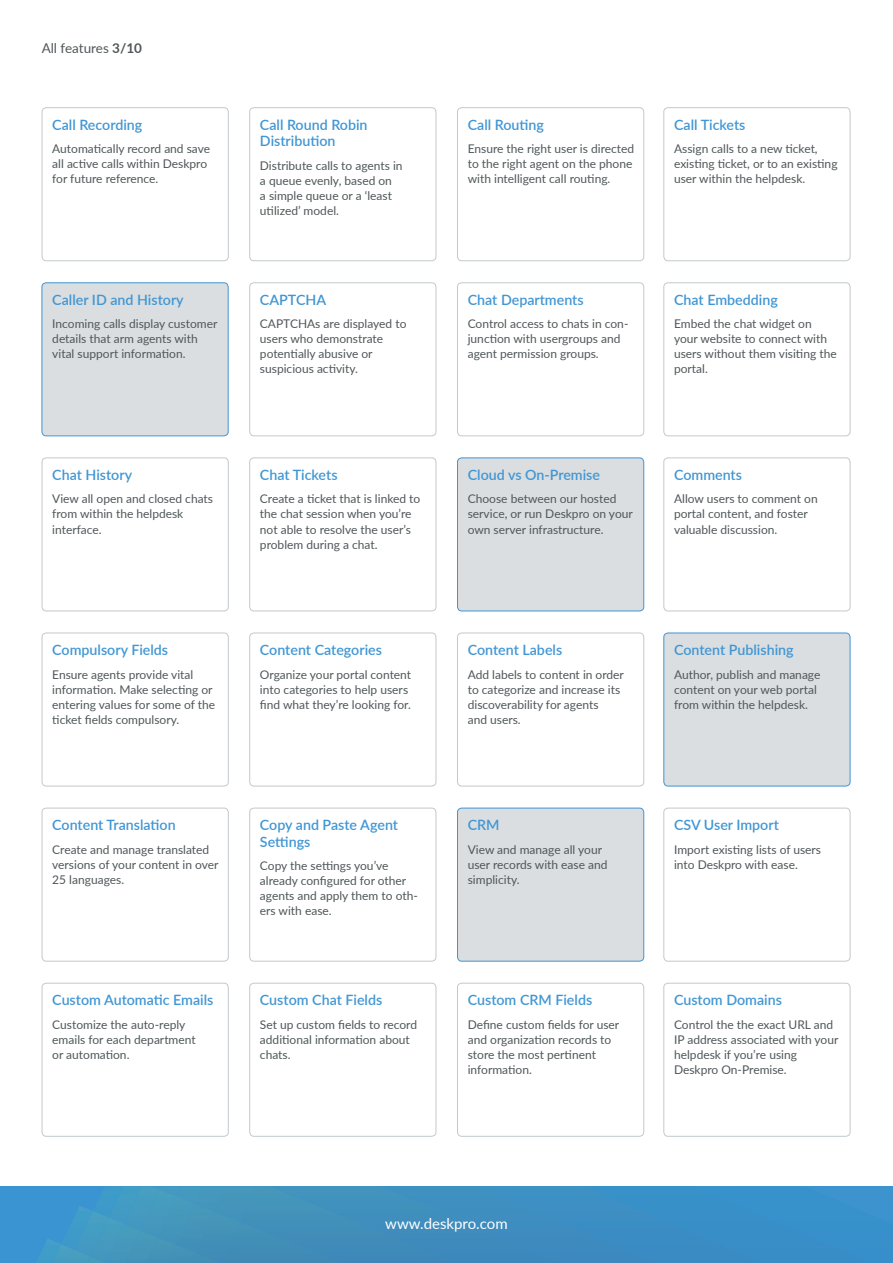
<style>
.page{position:relative;width:893px;height:1263px;background:#fff}
.page>*{position:absolute;margin:0;border:0;box-sizing:border-box;transform-origin:0 0}
.t1{font:15px "Lato";color:#fff}
.t2{font:600 14.25px/16.5px "Lato";color:#4096d4}
.t3{font:13.5px "Lato";color:#4f5759}
.t4{font:12px/15px "Lato";color:#4f5759}
.s1{font-weight:700}
</style>
<div class="page">
<div style="left:457px;top:808px;width:187px;height:153px;background:#dadee0;border-radius:4px"></div>
<div style="left:457px;top:808px;width:187px;height:153px;border:1px solid #4096d4;border-radius:4px"></div>
<div style="left:664px;top:633px;width:186px;height:153px;background:#dadee0;border-radius:4px"></div>
<div style="left:663px;top:633px;width:187px;height:153px;border:1px solid #4096d4;border-radius:4px"></div>
<div style="left:457px;top:458px;width:187px;height:153px;background:#dadee0;border-radius:4px"></div>
<div style="left:457px;top:457px;width:187px;height:154px;border:1px solid #4096d4;border-radius:4px"></div>
<div style="left:42px;top:283px;width:186px;height:153px;background:#dadee0;border-radius:4px"></div>
<div style="left:42px;top:282px;width:187px;height:154px;border:1px solid #4096d4;border-radius:4px"></div>
<div style="left:42px;top:107px;width:187px;height:154px;border:1px solid #c2c9cc;border-radius:4px"></div>
<div style="left:42px;top:457px;width:187px;height:154px;border:1px solid #c2c9cc;border-radius:4px"></div>
<div style="left:42px;top:808px;width:187px;height:153px;border:1px solid #c2c9cc;border-radius:4px"></div>
<div style="left:42px;top:983px;width:187px;height:154px;border:1px solid #c2c9cc;border-radius:4px"></div>
<div style="left:42px;top:633px;width:187px;height:153px;border:1px solid #c2c9cc;border-radius:4px"></div>
<div style="left:249px;top:107px;width:187px;height:154px;border:1px solid #c2c9cc;border-radius:4px"></div>
<div style="left:249px;top:457px;width:187px;height:154px;border:1px solid #c2c9cc;border-radius:4px"></div>
<div style="left:249px;top:808px;width:187px;height:153px;border:1px solid #c2c9cc;border-radius:4px"></div>
<div style="left:249px;top:983px;width:187px;height:154px;border:1px solid #c2c9cc;border-radius:4px"></div>
<div style="left:249px;top:282px;width:187px;height:154px;border:1px solid #c2c9cc;border-radius:4px"></div>
<div style="left:249px;top:633px;width:187px;height:153px;border:1px solid #c2c9cc;border-radius:4px"></div>
<div style="left:457px;top:107px;width:187px;height:154px;border:1px solid #c2c9cc;border-radius:4px"></div>
<div style="left:457px;top:983px;width:187px;height:154px;border:1px solid #c2c9cc;border-radius:4px"></div>
<div style="left:457px;top:282px;width:187px;height:154px;border:1px solid #c2c9cc;border-radius:4px"></div>
<div style="left:457px;top:633px;width:187px;height:153px;border:1px solid #c2c9cc;border-radius:4px"></div>
<div style="left:663px;top:107px;width:187px;height:154px;border:1px solid #c2c9cc;border-radius:4px"></div>
<div style="left:663px;top:457px;width:187px;height:154px;border:1px solid #c2c9cc;border-radius:4px"></div>
<div style="left:663px;top:808px;width:187px;height:153px;border:1px solid #c2c9cc;border-radius:4px"></div>
<div style="left:663px;top:983px;width:187px;height:154px;border:1px solid #c2c9cc;border-radius:4px"></div>
<div style="left:663px;top:282px;width:187px;height:154px;border:1px solid #c2c9cc;border-radius:4px"></div>
<div style="left:0;top:1186px;width:893px;height:77px;background:#3a94d1"></div>
<div style="left:563px;top:1186px;width:92px;height:77px;background:#3c8ec3"></div>
<div style="left:455px;top:1186px;width:108px;height:77px;background:#3e8dc0"></div>
<img style="left:159px;top:1187px;width:18px;height:2px">
<img style="left:177px;top:1187px;width:18px;height:9px">
<img style="left:195px;top:1186px;width:19px;height:18px">
<img style="left:214px;top:1186px;width:26px;height:25px">
<div style="left:240px;top:1186px;width:215px;height:77px;background:#4090bc"></div>
<img style="left:123px;top:1187px;width:2px;height:30px">
<img style="left:125px;top:1187px;width:34px;height:76px">
<img style="left:140px;top:1189px;width:37px;height:48px">
<img style="left:158px;top:1196px;width:37px;height:41px">
<img style="left:176px;top:1204px;width:38px;height:41px">
<img style="left:195px;top:1211px;width:45px;height:52px">
<div style="left:222px;top:1222px;width:119px;height:41px;background:#408db8"></div>
<img style="left:123px;top:1217px;width:2px;height:7px">
<img style="left:123px;top:1224px;width:17px;height:39px">
<img style="left:146px;top:1237px;width:30px;height:26px">
<img style="left:168px;top:1245px;width:27px;height:18px">
<img style="left:191px;top:1253px;width:29px;height:10px">
<svg style="left:45px;top:1189px;width:78px;height:74px"></svg>
<img style="left:52px;top:1244px;width:22px;height:19px">
<img style="left:68px;top:1250px;width:22px;height:13px">
<img style="left:87px;top:1256px;width:18px;height:7px">
<p class="t3" style="left:42px;top:39px;width:102px">All features <span class="s1">3/10</span></p>
<p class="t2" style="left:52px;top:116px;width:92px">Call Recording</p>
<p class="t4" style="left:52px;top:141px;width:159px">Automatically record and save all active calls within Deskpro for future reference.</p>
<p class="t2" style="left:52px;top:291px;width:133px">Caller ID and History</p>
<p class="t4" style="left:52px;top:316px;width:167px">Incoming calls display customer details that arm agents with vital support information.</p>
<p class="t2" style="left:52px;top:466px;width:81px">Chat History</p>
<p class="t4" style="left:52px;top:491px;width:162px">View all open and closed chats from within the helpdesk interface.</p>
<p class="t2" style="left:52px;top:641px;width:117px">Compulsory Fields</p>
<p class="t4" style="left:52px;top:666px;width:165px">Ensure agents provide vital information. Make selecting or entering values for some of the ticket fields compulsory.</p>
<p class="t2" style="left:52px;top:816px;width:125px">Content Translation</p>
<p class="t4" style="left:52px;top:841px;width:168px">Create and manage translated versions of your content in over<br>25 languages.</p>
<p class="t2" style="left:52px;top:991px;width:163px">Custom Automatic Emails</p>
<p class="t4" style="left:52px;top:1016px;width:145px">Customize the auto-reply emails for each department or automation.</p>
<p class="t2" style="left:260px;top:116px;width:109px">Call Round Robin<br>Distribution</p>
<p class="t4" style="left:260px;top:157px;width:144px">Distribute calls to agents in a queue evenly, based on<br>a simple queue or a ‘least utilized’ model.</p>
<p class="t2" style="left:260px;top:291px;width:68px">CAPTCHA</p>
<p class="t4" style="left:260px;top:316px;width:148px">CAPTCHAs are displayed to users who demonstrate potentially abusive or suspicious activity.</p>
<p class="t2" style="left:260px;top:466px;width:79px">Chat Tickets</p>
<p class="t4" style="left:260px;top:491px;width:162px">Create a ticket that is linked to the chat session when you’re not able to resolve the user’s problem during a chat.</p>
<p class="t2" style="left:260px;top:641px;width:124px">Content Categories</p>
<p class="t4" style="left:260px;top:666px;width:153px">Organize your portal content into categories to help users find what they’re looking for.</p>
<p class="t2" style="left:260px;top:816px;width:140px">Copy and Paste Agent<br>Settings</p>
<p class="t4" style="left:260px;top:858px;width:159px">Copy the settings you’ve already configured for other agents and apply them to oth&shy;ers with ease.</p>
<p class="t2" style="left:260px;top:991px;width:124px">Custom Chat Fields</p>
<p class="t4" style="left:260px;top:1016px;width:159px">Set up custom fields to record additional information about chats.</p>
<p class="t2" style="left:468px;top:116px;width:78px">Call Routing</p>
<p class="t4" style="left:468px;top:141px;width:168px">Ensure the right user is directed to the right agent on the phone with intelligent call routing.</p>
<p class="t2" style="left:674px;top:116px;width:73px">Call Tickets</p>
<p class="t4" style="left:674px;top:141px;width:165px">Assign calls to a new ticket, existing ticket, or to an existing user within the helpdesk.</p>
<p class="t2" style="left:468px;top:291px;width:117px">Chat Departments</p>
<p class="t4" style="left:468px;top:316px;width:162px">Control access to chats in con&shy;junction with usergroups and agent permission groups.</p>
<p class="t2" style="left:468px;top:466px;width:134px">Cloud vs On-Premise</p>
<p class="t4" style="left:468px;top:491px;width:167px">Choose between our hosted service, or run Deskpro on your own server infrastructure.</p>
<p class="t2" style="left:674px;top:291px;width:105px">Chat Embedding</p>
<p class="t4" style="left:674px;top:316px;width:164px">Embed the chat widget on your website to connect with users without them visiting the portal.</p>
<p class="t2" style="left:674px;top:466px;width:69px">Comments</p>
<p class="t4" style="left:674px;top:491px;width:145px">Allow users to comment on portal content, and foster valuable discussion.</p>
<p class="t2" style="left:468px;top:641px;width:96px">Content Labels</p>
<p class="t4" style="left:468px;top:666px;width:158px">Add labels to content in order to categorize and increase its discoverability for agents<br>and users.</p>
<p class="t2" style="left:468px;top:816px;width:33px">CRM</p>
<p class="t4" style="left:468px;top:841px;width:141px">View and manage all your user records with ease and simplicity.</p>
<p class="t2" style="left:468px;top:991px;width:126px">Custom CRM Fields</p>
<p class="t4" style="left:468px;top:1016px;width:153px">Define custom fields for user and organization records to store the most pertinent information.</p>
<p class="t2" style="left:674px;top:641px;width:121px">Content Publishing</p>
<p class="t4" style="left:674px;top:666px;width:148px">Author, publish and manage content on your web portal from within the helpdesk.</p>
<p class="t2" style="left:674px;top:816px;width:106px">CSV User Import</p>
<p class="t4" style="left:674px;top:841px;width:149px">Import existing lists of users into Deskpro with ease.</p>
<p class="t2" style="left:674px;top:991px;width:109px">Custom Domains</p>
<p class="t4" style="left:674px;top:1016px;width:166px">Control the the exact URL and<br>IP address associated with your helpdesk if you’re using<br>Deskpro On-Premise.</p>
<p class="t1" style="left:385px;top:1213px;width:124px">www.deskpro.com</p>
</div>
